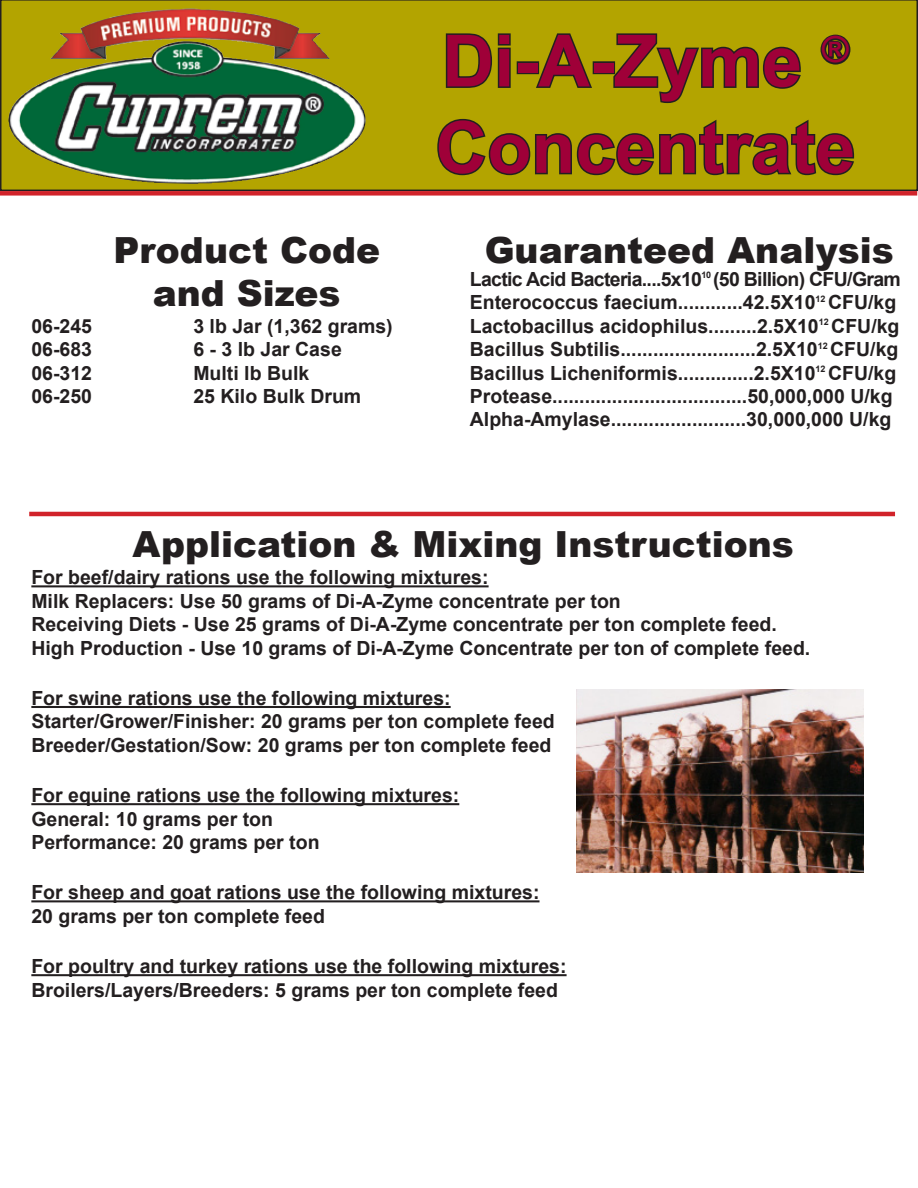
<style>
.page{position:relative;width:918px;height:1188px;background:#fff}
.page>*{position:absolute;margin:0;border:0;box-sizing:border-box;transform-origin:0 0}
.t1{font:700 72px "Arial";color:#9f0038}
.t2{font:900 36px "Arial";color:#231f20}
.t3{font:700 19.5px "Arial";color:#231f20}
.t4{font:700 19.5px "Arial";letter-spacing:-.035em;color:#231f20}
</style>
<div class="page">
<svg style="left:0;top:0;width:918px;height:191px;background:#94981f"></svg>
<img style="left:35px;top:9px;width:295px;height:78px">
<svg style="left:444px;top:32px;width:68px;height:57px;background:#857a09"></svg>
<div style="left:517px;top:61px;width:22px;height:13px;border:3px solid #231f20"></div>
<svg style="left:534px;top:31px;width:60px;height:58px;background:#928507"></svg>
<div style="left:593px;top:61px;width:22px;height:13px;border:3px solid #231f20"></div>
<svg style="left:612px;top:32px;width:191px;height:73px;background:#948706"></svg>
<svg style="left:819px;top:33px;width:33px;height:34px"></svg>
<svg style="left:436px;top:117px;width:420px;height:60px;background:#928607"></svg>
<hr style="left:31px;top:585px;width:458px;height:2px;background:#231f20">
<hr style="left:31px;top:706px;width:420px;height:2px;background:#231f20">
<hr style="left:31px;top:803px;width:428px;height:2px;background:#231f20">
<hr style="left:31px;top:900px;width:509px;height:2px;background:#231f20">
<hr style="left:31px;top:974px;width:536px;height:2px;background:#231f20">
<div style="left:0;top:191px;width:917px;height:5px;background:#d1232a"></div>
<hr style="left:29px;top:512px;width:866px;height:4px;background:#d1232a">
<img style="left:577px;top:689px;width:287px;height:184px">
<p class="t2" style="left:113px;top:224px;width:268px">Product Code</p>
<p class="t2" style="left:153px;top:267px;width:189px">and Sizes</p>
<p class="t3" style="left:31px;top:313px;width:62px">06-245</p>
<p class="t3" style="left:193px;top:313px;width:201px">3 lb Jar (1,362 grams)</p>
<p class="t3" style="left:31px;top:336px;width:62px">06-683</p>
<p class="t3" style="left:193px;top:336px;width:150px">6 - 3 lb Jar Case</p>
<p class="t3" style="left:31px;top:360px;width:62px">06-312</p>
<p class="t3" style="left:193px;top:360px;width:117px">Multi lb Bulk</p>
<p class="t3" style="left:31px;top:383px;width:62px">06-250</p>
<p class="t3" style="left:193px;top:383px;width:169px">25 Kilo Bulk Drum</p>
<p class="t1" style="left:442px;top:13px;width:408px">Di-A-Zyme <sup>®</sup></p>
<p class="t1" style="left:435px;top:100px;width:422px">Concentrate</p>
<p class="t2" style="left:485px;top:224px;width:411px">Guaranteed Analysis</p>
<p class="t4" style="left:470px;top:266px;width:433px">Lactic Acid Bacteria....5x10<sup>10</sup> (50 Billion) CFU/Gram</p>
<p class="t3" style="left:470px;top:289px;width:428px">Enterococcus faecium............42.5X10<sup>12</sup> CFU/kg</p>
<p class="t3" style="left:470px;top:313px;width:431px">Lactobacillus acidophilus.........2.5X10<sup>12</sup> CFU/kg</p>
<p class="t3" style="left:470px;top:336px;width:430px">Bacillus Subtilis.........................2.5X10<sup>12</sup> CFU/kg</p>
<p class="t3" style="left:470px;top:360px;width:428px">Bacillus Licheniformis..............2.5X10<sup>12</sup> CFU/kg</p>
<p class="t3" style="left:470px;top:383px;width:424px">Protease....................................50,000,000 U/kg</p>
<p class="t3" style="left:470px;top:406px;width:423px">Alpha-Amylase.........................30,000,000 U/kg</p>
<p class="t2" style="left:133px;top:518px;width:663px">Application &amp; Mixing Instructions</p>
<p class="t3" style="left:31px;top:564px;width:459px">For beef/dairy rations use the following mixtures:</p>
<p class="t3" style="left:31px;top:588px;width:591px">Milk Replacers: Use 50 grams of Di-A-Zyme concentrate per ton</p>
<p class="t3" style="left:31px;top:611px;width:747px">Receiving Diets - Use 25 grams of Di-A-Zyme concentrate per ton complete feed.</p>
<p class="t3" style="left:31px;top:635px;width:781px">High Production - Use 10 grams of Di-A-Zyme Concentrate per ton of complete feed.</p>
<p class="t3" style="left:31px;top:685px;width:421px">For swine rations use the following mixtures:</p>
<p class="t3" style="left:31px;top:708px;width:525px">Starter/Grower/Finisher: 20 grams per ton complete feed</p>
<p class="t3" style="left:31px;top:732px;width:522px">Breeder/Gestation/Sow: 20 grams per ton complete feed</p>
<p class="t3" style="left:31px;top:782px;width:430px">For equine rations use the following mixtures:</p>
<p class="t3" style="left:31px;top:806px;width:243px">General: 10 grams per ton</p>
<p class="t3" style="left:31px;top:829px;width:290px">Performance: 20 grams per ton</p>
<p class="t3" style="left:31px;top:879px;width:510px">For sheep and goat rations use the following mixtures:</p>
<p class="t3" style="left:31px;top:903px;width:295px">20 grams per ton complete feed</p>
<p class="t3" style="left:31px;top:953px;width:537px">For poultry and turkey rations use the following mixtures:</p>
<p class="t3" style="left:31px;top:977px;width:528px">Broilers/Layers/Breeders: 5 grams per ton complete feed</p>
</div>
